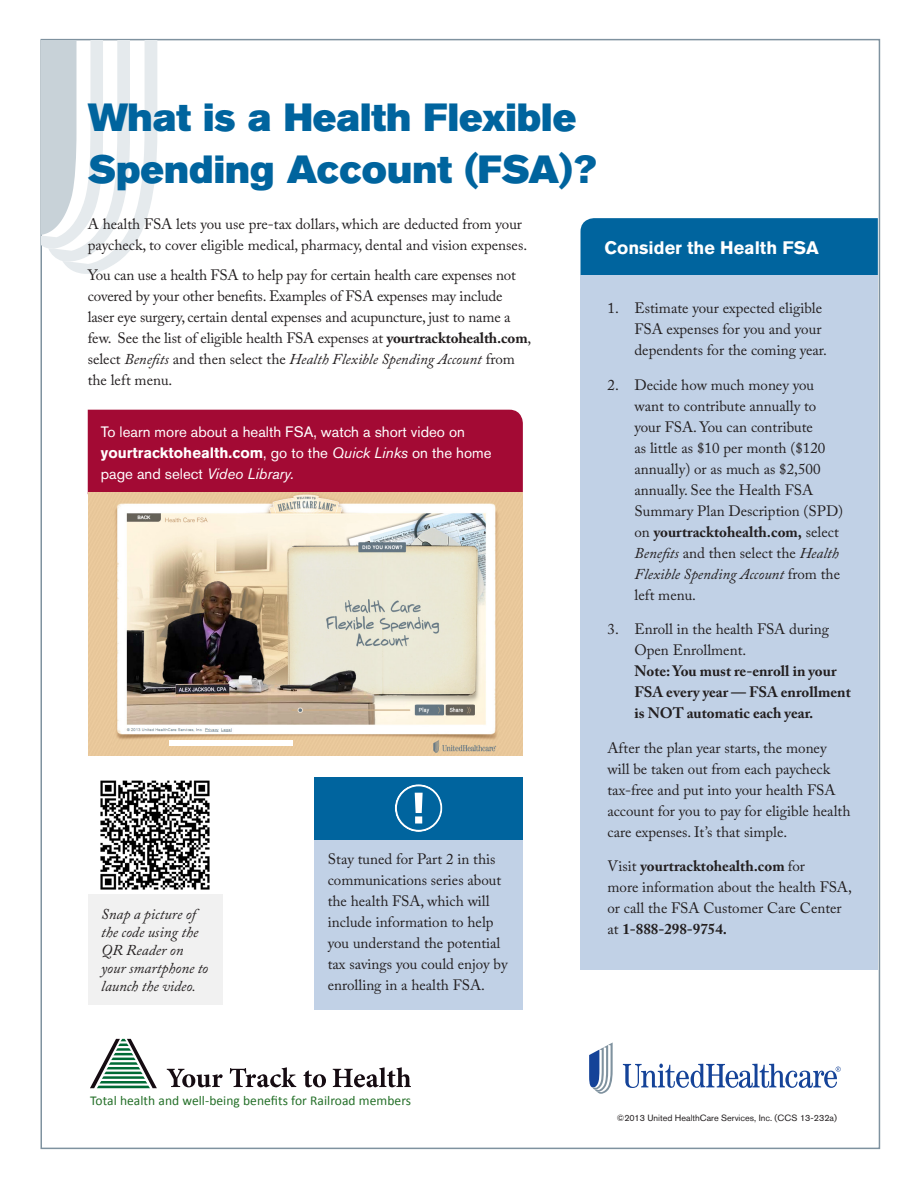
<style>
.page{position:relative;width:918px;height:1188px;background:#fff}
.page>*{position:absolute;margin:0;border:0;box-sizing:border-box;transform-origin:0 0}
.t1{font:39px/52.5px "Akzidenz Grotesk Std Super";color:#00649e}
.t2{font:700 18px "Akzidenz Grotesk Std";color:#fff}
.t3{font:15px/21px "Adobe Caslon Pro";color:#231f20}
.t4{font:15px/21px "Akzidenz Grotesk Std";color:#fff}
.t5{font:700 15px/21px "Adobe Caslon Pro";color:#231f20}
.t6{font:italic 15px/18px "Adobe Caslon Pro";color:#231f20}
.t7{font:13.5px "Calibri";letter-spacing:.005em;color:#257029}
.t8{font:9px "Akzidenz Grotesk Std";color:#231f20}
.s1{font-weight:700}
.s2{font-style:italic}
</style>
<div class="page">
<svg style="left:42px;top:40px;width:115px;height:234px"></svg>
<div style="left:580px;top:218px;width:298px;height:57px;background:#00649e"></div>
<div style="left:580px;top:275px;width:298px;height:695px;background:#c1d1e6"></div>
<div style="left:88px;top:410px;width:435px;height:82px;background:#a30a34"></div>
<img style="left:88px;top:492px;width:435px;height:264px">
<div style="left:170px;top:740px;width:123px;height:6px;background:#fff"></div>
<svg style="left:90px;top:1039px;width:67px;height:49px"></svg>
<svg style="left:167px;top:1069px;width:56px;height:18px"></svg>
<svg style="left:230px;top:1067px;width:66px;height:20px"></svg>
<svg style="left:303px;top:1070px;width:23px;height:17px"></svg>
<svg style="left:333px;top:1067px;width:78px;height:20px"></svg>
<svg style="left:623px;top:1064px;width:218px;height:24px"></svg>
<svg style="left:589px;top:1042px;width:24px;height:52px"></svg>
<div style="left:314px;top:839px;width:209px;height:171px;background:#c1d1e6"></div>
<div style="left:314px;top:777px;width:209px;height:62px;background:#00649e"></div>
<svg style="left:395px;top:784px;width:47px;height:48px"></svg>
<div style="left:88px;top:894px;width:135px;height:110px;background:#f1f1f1"></div>
<img style="left:100px;top:780px;width:110px;height:110px">
<p class="t1" style="left:88px;top:91px;width:510px">What is a Health Flexible<br>Spending Account (FSA)?</p>
<p class="t3" style="left:88px;top:214px;width:441px">A health FSA lets you use pre-tax dollars, which are deducted from your paycheck, to cover eligible medical, pharmacy, dental and vision expenses.</p>
<p class="t3" style="left:88px;top:265px;width:445px">You can use a health FSA to help pay for certain health care expenses not covered by your other benefits. Examples of FSA expenses may include laser eye surgery, certain dental expenses and acupuncture, just to name a few. See the list of eligible health FSA expenses at <span class="s1">yourtracktohealth.com</span>, select <span class="s2">Benefits</span> and then select the <span class="s2">Health Flexible Spending Account</span> from the left menu.</p>
<p class="t4" style="left:101px;top:421px;width:392px">To learn more about a health FSA, watch a short video on <span class="s1">yourtracktohealth.com</span>, go to the <span class="s2">Quick Links</span> on the home page and select <span class="s2">Video Library.</span></p>
<p class="t6" style="left:101px;top:904px;width:108px">Snap a picture of the code using the<br>QR Reader on your smartphone to launch the video.</p>
<p class="t3" style="left:328px;top:848px;width:181px">Stay tuned for Part 2 in this communications series about the health FSA, which will include information to help you understand the potential tax savings you could enjoy by enrolling in a health FSA.</p>
<p class="t2" style="left:604px;top:237px;width:216px">Consider the Health FSA</p>
<p class="t3" style="left:634px;top:298px;width:194px;text-indent:-27px">1. Estimate your expected eligible<br>FSA expenses for you and your dependents for the coming year.</p>
<p class="t3" style="left:634px;top:374px;width:210px;text-indent:-27px">2. Decide how much money you want to contribute annually to your FSA. You can contribute<br>as little as $10 per month ($120 annually) or as much as $2,500 annually. See the Health FSA<br>Summary Plan Description (SPD) on <span class="s1">yourtracktohealth.com,</span> select<br><span class="s2">Benefits</span> and then select the <span class="s2">Health<br>Flexible Spending Account</span> from the left menu.</p>
<p class="t3" style="left:634px;top:619px;width:196px;text-indent:-27px">3. Enroll in the health FSA during<br>Open Enrollment.</p>
<p class="t5" style="left:634px;top:661px;width:218px">Note: You must re-enroll in your<br>FSA every year — FSA enrollment is NOT automatic each year.</p>
<p class="t3" style="left:608px;top:737px;width:244px">After the plan year starts, the money will be taken out from each paycheck tax-free and put into your health FSA account for you to pay for eligible health care expenses. It’s that simple.</p>
<p class="t3" style="left:608px;top:856px;width:246px">Visit <span class="s1">yourtracktohealth.com</span> for<br>more information about the health FSA, or call the FSA Customer Care Center at <span class="s1">1-888-298-9754.</span></p>
<p class="t7" style="left:90px;top:1092px;width:323px">Total health and well-being benefits for Railroad members</p>
<p class="t8" style="left:617px;top:1112px;width:222px">©2013 United HealthCare Services, Inc. (CCS 13-232a)</p>
</div>
